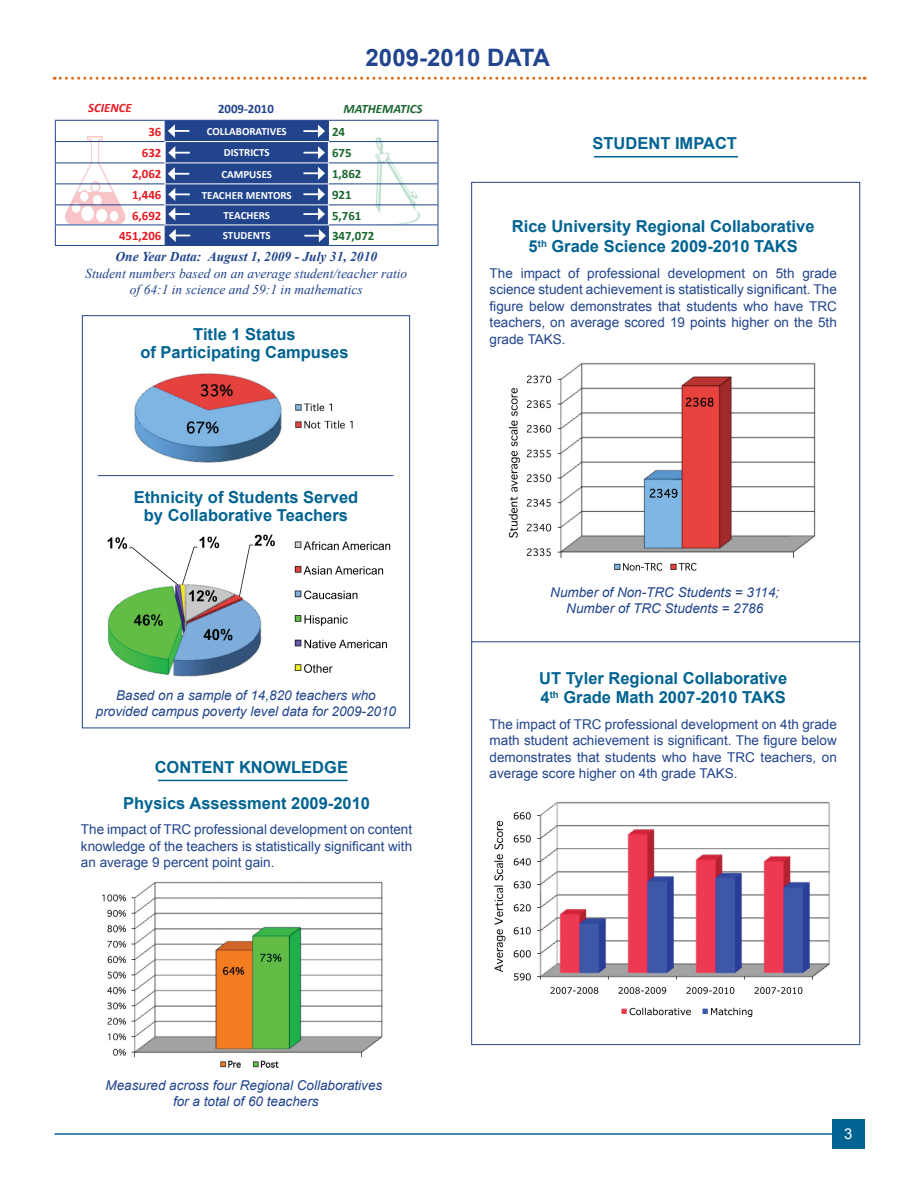
<style>
.page{position:relative;width:918px;height:1188px;background:#fff}
.page>*{position:absolute;margin:0;border:0;box-sizing:border-box;transform-origin:0 0}
.t1{font:700 24px "Arial";color:#21448d}
.t2{font:700 16.5px/18px "Arial";color:#006391;text-align:center}
.t3{font:15px "Arial";color:#fff}
.t4{font:13.5px/16.5px "Arial";color:#21448d;text-align:justify}
.t5{font:italic 13.5px/16.5px "Arial";color:#21448d;text-align:center}
.t6{font:italic 13.5px/16.2px "Times New Roman";color:#21448d;text-align:center}
.t7{font:italic 700 13.5px "Times New Roman";color:#21448d}
.t8{font:700 12.9px "Calibri";color:#e71b22}
.t9{font:700 12.9px "Calibri";color:#1a682f}
.t10{font:italic 700 12.9px "Calibri";color:#1a682f}
.t11{font:700 12.9px "Calibri";color:#21448d}
.t12{font:italic 700 12.9px "Calibri";color:#e71b22}
.t13{font:700 10.95px "Calibri";color:#fff}
</style>
<div class="page">
<div style="left:832px;top:1119px;width:33px;height:30px;background:#006391"></div>
<hr style="left:54px;top:1133px;width:778px;height:2px;background:#006391">
<img style="left:376px;top:137px;width:43px;height:87px">
<img style="left:65px;top:137px;width:59px;height:87px">
<hr style="left:55px;top:120px;width:110px;height:1px;background:#21448d">
<hr style="left:328px;top:120px;width:110px;height:1px;background:#21448d">
<hr style="left:55px;top:141px;width:110px;height:1px;background:#21448d">
<hr style="left:329px;top:141px;width:109px;height:1px;background:#21448d">
<hr style="left:55px;top:162px;width:110px;height:1px;background:#21448d">
<hr style="left:329px;top:162px;width:109px;height:1px;background:#21448d">
<hr style="left:55px;top:183px;width:110px;height:1px;background:#21448d">
<hr style="left:329px;top:183px;width:109px;height:1px;background:#21448d">
<hr style="left:55px;top:204px;width:110px;height:1px;background:#21448d">
<hr style="left:329px;top:204px;width:109px;height:1px;background:#21448d">
<hr style="left:55px;top:224px;width:110px;height:1px;background:#21448d">
<svg style="left:55px;top:121px;width:1px;height:124px"></svg>
<hr style="left:329px;top:224px;width:109px;height:1px;background:#21448d">
<svg style="left:438px;top:121px;width:1px;height:124px"></svg>
<hr style="left:55px;top:245px;width:110px;height:1px;background:#21448d">
<hr style="left:328px;top:245px;width:110px;height:1px;background:#21448d">
<hr style="left:165px;top:245px;width:163px;height:1px;background:#21448d">
<svg style="left:165px;top:120px;width:164px;height:125px;background:#355597"></svg>
<div style="left:82px;top:315px;width:328px;height:413px;border:1px solid #21448d"></div>
<hr style="left:98px;top:475px;width:296px;height:1px;background:#21448d">
<img style="left:107px;top:534px;width:284px;height:143px">
<img style="left:134px;top:373px;width:219px;height:90px">
<img style="left:508px;top:362px;width:308px;height:209px">
<img style="left:494px;top:801px;width:336px;height:217px">
<img style="left:102px;top:881px;width:281px;height:187px">
<hr style="left:472px;top:641px;width:388px;height:1px;background:#21448d">
<svg style="left:54px;top:77px;width:811px;height:3px"></svg>
<hr style="left:594px;top:156px;width:144px;height:2px;background:#006391">
<hr style="left:158px;top:780px;width:190px;height:1px;background:#006391">
<h1 class="t1" style="left:366px;top:42px;width:186px">2009-2010 DATA</h1>
<p class="t12" style="left:88px;top:100px;width:45px">SCIENCE</p>
<p class="t11" style="left:218px;top:101px;width:57px">2009-2010</p>
<p class="t10" style="left:343px;top:100px;width:81px">MATHEMATICS</p>
<p class="t8" style="left:148px;top:123px;width:15px">36</p>
<p class="t13" style="left:207px;top:124px;width:82px">COLLABORATIVES</p>
<p class="t9" style="left:332px;top:123px;width:15px">24</p>
<p class="t8" style="left:142px;top:145px;width:21px">632</p>
<p class="t13" style="left:224px;top:146px;width:48px">DISTRICTS</p>
<p class="t9" style="left:332px;top:145px;width:21px">675</p>
<p class="t8" style="left:132px;top:166px;width:31px">2,062</p>
<p class="t13" style="left:221px;top:167px;width:52px">CAMPUSES</p>
<p class="t9" style="left:332px;top:166px;width:31px">1,862</p>
<p class="t8" style="left:132px;top:187px;width:31px">1,446</p>
<p class="t13" style="left:202px;top:188px;width:92px">TEACHER MENTORS</p>
<p class="t9" style="left:332px;top:187px;width:21px">921</p>
<p class="t8" style="left:132px;top:207px;width:31px">6,692</p>
<p class="t13" style="left:223px;top:208px;width:48px">TEACHERS</p>
<p class="t9" style="left:332px;top:207px;width:31px">5,761</p>
<p class="t8" style="left:119px;top:227px;width:44px">451,206</p>
<p class="t13" style="left:223px;top:229px;width:49px">STUDENTS</p>
<p class="t9" style="left:332px;top:227px;width:44px">347,072</p>
<p class="t7" style="left:115px;top:247px;width:263px">One Year Data: August 1, 2009 - July 31, 2010</p>
<p class="t6" style="left:85px;top:265px;width:324px">Student numbers based on an average student/teacher ratio of 64:1 in science and 59:1 in mathematics</p>
<p class="t2" style="left:140px;top:326px;width:210px">Title 1 Status<br>of Participating Campuses</p>
<p class="t2" style="left:134px;top:489px;width:226px">Ethnicity of Students Served by Collaborative Teachers</p>
<p class="t5" style="left:96px;top:687px;width:302px">Based on a sample of 14,820 teachers who provided campus poverty level data for 2009-2010</p>
<p class="t2" style="left:155px;top:759px;width:13px">CONTENT</p>
<p class="t2" style="left:239px;top:759px;width:109px">KNOWLEDGE</p>
<p class="t2" style="left:123px;top:794px;width:249px">Physics Assessment 2009-2010</p>
<p class="t4" style="left:81px;top:821px;width:333px">The impact of TRC professional development on content knowledge of the teachers is statistically significant with an average 9 percent point gain.</p>
<p class="t2" style="left:593px;top:135px;width:12px">STU</p>
<p class="t2" style="left:626px;top:135px;width:24px">DENT</p>
<p class="t2" style="left:675px;top:135px;width:52px">IMPACT</p>
<p class="t2" style="left:512px;top:217px;width:304px;line-height:19.8px">Rice University Regional Collaborative<br>5<sup>th</sup> Grade Science 2009-2010 TAKS</p>
<p class="t4" style="left:490px;top:265px;width:349px">The impact of professional development on 5th grade science student achievement is statistically significant. The figure below demonstrates that students who have TRC teachers, on average scored 19 points higher on the 5th grade TAKS.</p>
<p class="t5" style="left:550px;top:584px;width:230px">Number of Non-TRC Students = 3114;<br>Number of TRC Students = 2786</p>
<p class="t2" style="left:539px;top:668px;width:250px;line-height:19.8px;text-align:left">UT Tyler Regional Collaborative<br>4<sup>th</sup> Grade Math 2007-2010 TAKS</p>
<p class="t4" style="left:490px;top:716px;width:349px">The impact of TRC professional development on 4th grade math student achievement is significant. The figure below demonstrates that students who have TRC teachers, on average score higher on 4th grade TAKS.</p>
<p class="t5" style="left:105px;top:1077px;width:278px">Measured across four Regional Collaboratives for a total of 60 teachers</p>
<p class="t3" style="left:844px;top:1124px;width:10px">3</p>
</div>
